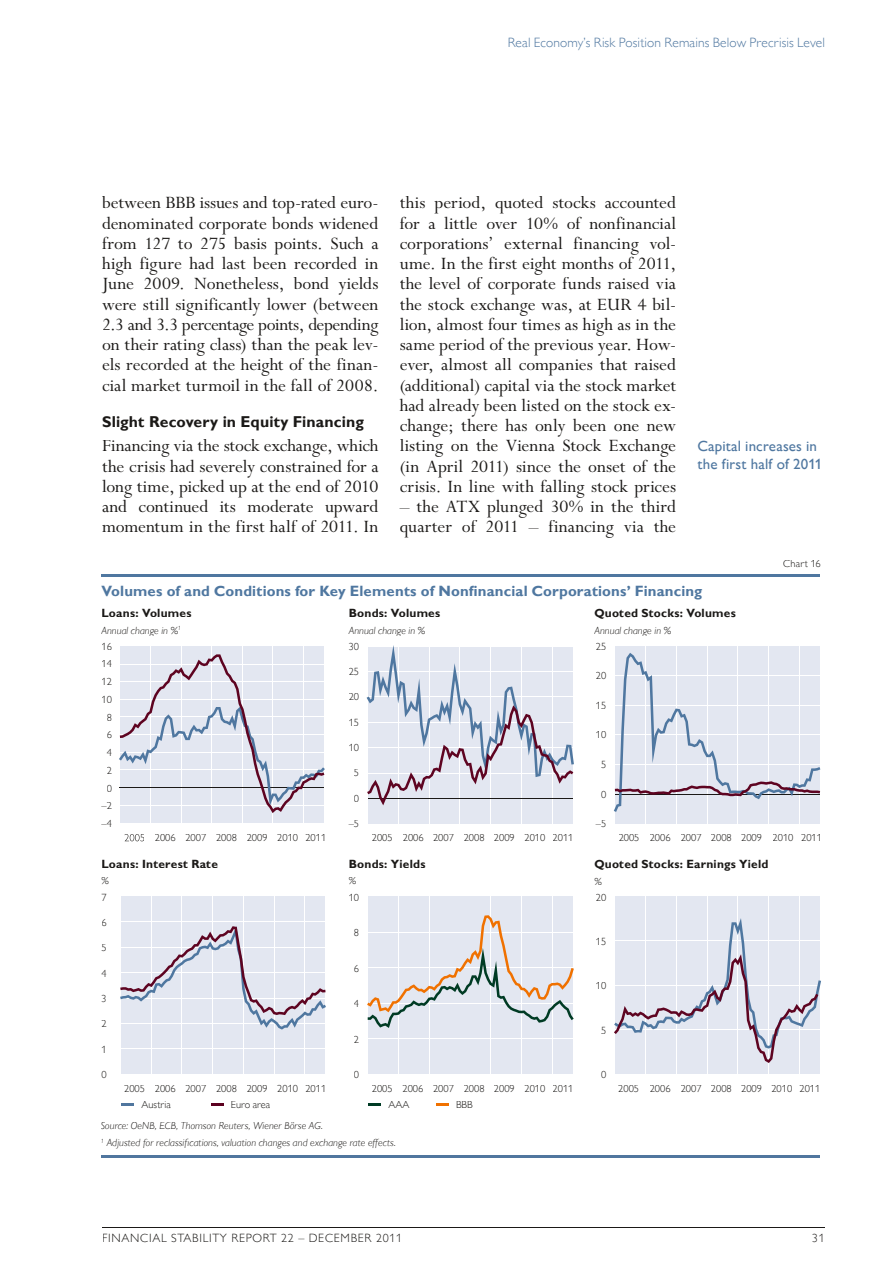
<style>
.page{position:relative;width:893px;height:1263px;background:#fff}
.page>*{position:absolute;margin:0;border:0;box-sizing:border-box;transform-origin:0 0}
.t1{font:19.5px/20.2px "Perpetua Std";color:#1b1917;text-align:justify}
.t2{font:700 15.75px "Gill Sans MT Pro";letter-spacing:.005em;color:#1b1917}
.t3{font:500 15px/18px "Gill Sans MT Pro";letter-spacing:.01em;color:#4f77a0}
.t4{font:700 14.85px "Gill Sans MT Pro";letter-spacing:.01em;color:#4f77a0}
.t5{font:300 13.5px "Gill Sans MT Pro";letter-spacing:.01em;color:#4f77a0}
.t6{font:700 12px "Gill Sans MT Pro";letter-spacing:.015em;color:#1b1917}
.t7{font:300 12px "Gill Sans MT Pro";letter-spacing:.06em;color:#1b1917}
.t8{font:300 10.5px/17.7px "Gill Sans MT Pro";color:#1b1917;text-align:center}
.t9{font:italic 300 10.5px/16.8px "Gill Sans MT Pro";letter-spacing:.01em;color:#1b1917}
</style>
<div class="page">
<hr style="left:102px;top:1227px;width:723px;height:1px;background:#1b1917">
<hr style="left:101px;top:574px;width:719px;height:3px;background:#4f77a0">
<hr style="left:102px;top:1155px;width:718px;height:2px;background:#50769e">
<svg style="left:121px;top:1103px;width:13px;height:3px"></svg>
<svg style="left:211px;top:1103px;width:12px;height:3px"></svg>
<svg style="left:369px;top:1103px;width:12px;height:3px"></svg>
<svg style="left:436px;top:1103px;width:13px;height:3px"></svg>
<div style="left:120px;top:646px;width:204px;height:177px;background:#e3e7f1"></div>
<hr style="left:303px;top:646px;width:1px;height:177px;background:#fff">
<hr style="left:272px;top:646px;width:1px;height:177px;background:#fff">
<hr style="left:242px;top:646px;width:1px;height:177px;background:#fff">
<hr style="left:211px;top:646px;width:1px;height:177px;background:#fff">
<hr style="left:181px;top:646px;width:1px;height:177px;background:#fff">
<hr style="left:150px;top:646px;width:1px;height:177px;background:#fff">
<hr style="left:120px;top:646px;width:1px;height:177px;background:#fff">
<svg style="left:119px;top:654px;width:206px;height:159px"></svg>
<svg style="left:125px;top:834px;width:19px;height:7px"></svg>
<div style="left:368px;top:646px;width:205px;height:178px;background:#e3e7f1"></div>
<hr style="left:552px;top:646px;width:1px;height:178px;background:#fff">
<hr style="left:521px;top:646px;width:1px;height:178px;background:#fff">
<hr style="left:490px;top:646px;width:1px;height:178px;background:#fff">
<hr style="left:459px;top:646px;width:1px;height:178px;background:#fff">
<hr style="left:429px;top:646px;width:1px;height:178px;background:#fff">
<hr style="left:398px;top:646px;width:1px;height:178px;background:#fff">
<svg style="left:367px;top:645px;width:207px;height:160px"></svg>
<div style="left:615px;top:646px;width:205px;height:178px;background:#e3e7f1"></div>
<hr style="left:799px;top:646px;width:1px;height:178px;background:#fff">
<hr style="left:768px;top:646px;width:1px;height:178px;background:#fff">
<hr style="left:737px;top:646px;width:1px;height:178px;background:#fff">
<hr style="left:707px;top:646px;width:1px;height:178px;background:#fff">
<hr style="left:676px;top:646px;width:1px;height:178px;background:#fff">
<hr style="left:645px;top:646px;width:1px;height:178px;background:#fff">
<svg style="left:614px;top:653px;width:206px;height:159px"></svg>
<div style="left:120px;top:897px;width:205px;height:177px;background:#e3e7f1"></div>
<hr style="left:120px;top:921px;width:205px;height:1px;background:#fff">
<hr style="left:120px;top:1048px;width:205px;height:1px;background:#fff">
<hr style="left:305px;top:897px;width:1px;height:177px;background:#fff">
<hr style="left:274px;top:897px;width:1px;height:177px;background:#fff">
<hr style="left:243px;top:897px;width:1px;height:177px;background:#fff">
<hr style="left:212px;top:897px;width:1px;height:177px;background:#fff">
<hr style="left:182px;top:897px;width:1px;height:177px;background:#fff">
<hr style="left:151px;top:897px;width:1px;height:177px;background:#fff">
<hr style="left:120px;top:897px;width:1px;height:177px;background:#fff">
<svg style="left:120px;top:926px;width:206px;height:103px"></svg>
<div style="left:368px;top:897px;width:205px;height:177px;background:#e3e7f1"></div>
<hr style="left:368px;top:1038px;width:205px;height:1px;background:#fff">
<hr style="left:552px;top:897px;width:1px;height:177px;background:#fff">
<hr style="left:521px;top:897px;width:1px;height:177px;background:#fff">
<hr style="left:490px;top:897px;width:1px;height:177px;background:#fff">
<hr style="left:429px;top:897px;width:1px;height:177px;background:#fff">
<hr style="left:398px;top:897px;width:1px;height:177px;background:#fff">
<svg style="left:367px;top:915px;width:207px;height:113px"></svg>
<div style="left:615px;top:897px;width:205px;height:177px;background:#e3e7f1"></div>
<hr style="left:799px;top:897px;width:1px;height:177px;background:#fff">
<hr style="left:768px;top:897px;width:1px;height:177px;background:#fff">
<hr style="left:737px;top:897px;width:1px;height:177px;background:#fff">
<hr style="left:707px;top:897px;width:1px;height:177px;background:#fff">
<hr style="left:676px;top:897px;width:1px;height:177px;background:#fff">
<hr style="left:645px;top:897px;width:1px;height:177px;background:#fff">
<svg style="left:614px;top:918px;width:207px;height:145px"></svg>
<p class="t5" style="left:508px;top:35px;width:319px">Real Economy’s Risk Position Remains Below Precrisis Level</p>
<p class="t1" style="left:102px;top:193px;width:278px">between BBB issues and top-rated euro&shy;denominated corporate bonds widened from 127 to 275 basis points. Such a high figure had last been recorded in June 2009. Nonetheless, bond yields were still significantly lower (between 2.3 and 3.3 percentage points, depending on their rating class) than the peak lev&shy;els recorded at the height of the finan&shy;cial market turmoil in the fall of 2008.</p>
<p class="t2" style="left:102px;top:412px;width:263px">Slight Recovery in Equity Financing</p>
<p class="t1" style="left:102px;top:436px;width:278px">Financing via the stock exchange, which the crisis had severely constrained for a long time, picked up at the end of 2010 and continued its moderate upward momentum in the first half of 2011. In</p>
<p class="t1" style="left:400px;top:193px;width:278px">this period, quoted stocks accounted for a little over 10% of nonfinancial corporations’ external financing vol&shy;ume. In the first eight months of 2011, the level of corporate funds raised via the stock exchange was, at EUR 4 bil&shy;lion, almost four times as high as in the same period of the previous year. How&shy;ever, almost all companies that raised (additional) capital via the stock market had already been listed on the stock ex&shy;change; there has only been one new listing on the Vienna Stock Exchange (in April 2011) since the onset of the crisis. In line with falling stock prices</p>
<p class="t1" style="left:400px;top:497px;width:278px">– the ATX plunged 30% in the third quarter of 2011 – financing via the</p>
<p class="t3" style="left:697px;top:437px;width:127px">Capital increases in the first half of 2011</p>
<p class="t8" style="left:783px;top:555px;width:39px">Chart 16</p>
<p class="t4" style="left:101px;top:581px;width:602px">Volumes of and Conditions for Key Elements of Nonfinancial Corporations’ Financing</p>
<p class="t6" style="left:101px;top:605px;width:92px">Loans: Volumes</p>
<p class="t8" style="left:101px;top:637px;width:12px">16<br>14<br>12<br>10<br>8<br>6<br>4<br>2<br>0 –2 –4</p>
<p class="t6" style="left:349px;top:605px;width:93px">Bonds: Volumes</p>
<p class="t8" style="left:349px;top:637px;width:12px">30</p>
<p class="t8" style="left:349px;top:662px;width:12px">25</p>
<p class="t8" style="left:349px;top:688px;width:12px">20</p>
<p class="t8" style="left:349px;top:713px;width:12px">15</p>
<p class="t8" style="left:349px;top:738px;width:12px">10</p>
<p class="t8" style="left:354px;top:764px;width:7px">5</p>
<p class="t8" style="left:354px;top:789px;width:7px">0</p>
<p class="t8" style="left:349px;top:814px;width:12px">–5</p>
<p class="t9" style="left:101px;top:621px;width:81px">Annual change in %<sup>1</sup></p>
<p class="t9" style="left:349px;top:621px;width:78px">Annual change in %</p>
<p class="t6" style="left:594px;top:605px;width:143px">Quoted Stocks: Volumes</p>
<p class="t8" style="left:596px;top:637px;width:12px">25</p>
<p class="t8" style="left:596px;top:667px;width:12px">20</p>
<p class="t8" style="left:596px;top:696px;width:12px">15</p>
<p class="t8" style="left:596px;top:726px;width:12px">10</p>
<p class="t8" style="left:601px;top:755px;width:7px">5</p>
<p class="t8" style="left:601px;top:785px;width:7px">0</p>
<p class="t8" style="left:596px;top:814px;width:12px">–5</p>
<p class="t9" style="left:594px;top:621px;width:78px">Annual change in %</p>
<p class="t8" style="left:155px;top:829px;width:173px">2006 2007 2008 2009 2010 2011</p>
<p class="t8" style="left:372px;top:829px;width:203px">2005 2006 2007 2008 2009 2010 2011</p>
<p class="t8" style="left:619px;top:829px;width:205px">2005 2006 2007 2008 2009 2010 2011</p>
<p class="t6" style="left:101px;top:856px;width:118px">Loans: Interest Rate</p>
<p class="t8" style="left:101px;top:888px;width:7px">7</p>
<p class="t8" style="left:101px;top:913px;width:7px">6</p>
<p class="t8" style="left:101px;top:939px;width:7px">5</p>
<p class="t8" style="left:101px;top:964px;width:7px">4</p>
<p class="t8" style="left:101px;top:989px;width:7px">3</p>
<p class="t8" style="left:101px;top:1015px;width:7px">2</p>
<p class="t8" style="left:101px;top:1040px;width:7px">1</p>
<p class="t8" style="left:101px;top:1065px;width:7px">0</p>
<p class="t8" style="left:124px;top:1080px;width:204px">2005 2006 2007 2008 2009 2010 2011</p>
<p class="t9" style="left:101px;top:872px;width:9px">%</p>
<p class="t6" style="left:349px;top:856px;width:78px">Bonds: Yields</p>
<p class="t8" style="left:349px;top:888px;width:12px">10</p>
<p class="t8" style="left:354px;top:923px;width:7px">8</p>
<p class="t8" style="left:354px;top:959px;width:7px">6</p>
<p class="t8" style="left:354px;top:994px;width:7px">4</p>
<p class="t8" style="left:354px;top:1030px;width:7px">2</p>
<p class="t8" style="left:354px;top:1065px;width:7px">0</p>
<p class="t9" style="left:349px;top:872px;width:9px">%</p>
<p class="t6" style="left:594px;top:856px;width:176px">Quoted Stocks: Earnings Yield</p>
<p class="t8" style="left:596px;top:888px;width:12px">20</p>
<p class="t8" style="left:596px;top:932px;width:12px">15</p>
<p class="t8" style="left:596px;top:977px;width:12px">10</p>
<p class="t8" style="left:601px;top:1021px;width:7px">5</p>
<p class="t8" style="left:601px;top:1065px;width:7px">0</p>
<p class="t9" style="left:594px;top:872px;width:9px">%</p>
<p class="t8" style="left:372px;top:1080px;width:203px">2005 2006 2007 2008 2009 2010 2011</p>
<p class="t8" style="left:618px;top:1080px;width:204px">2005 2006 2007 2008 2009 2010 2011</p>
<p class="t8" style="left:141px;top:1096px;width:31px">Austria</p>
<p class="t8" style="left:231px;top:1096px;width:41px">Euro area</p>
<p class="t8" style="left:388px;top:1096px;width:22px">AAA</p>
<p class="t8" style="left:456px;top:1096px;width:18px">BBB</p>
<p class="t9" style="left:101px;top:1117px;width:297px">Source: OeNB, ECB, Thomson Reuters, Wiener Börse AG.<br><sup>1</sup> Adjusted for reclassifications, valuation changes and exchange rate effects.</p>
<p class="t7" style="left:102px;top:1231px;width:302px">FINANCIAL STABILITY REPORT 22 – DECEMBER 2011</p>
<p class="t7" style="left:812px;top:1231px;width:14px">31</p>
</div>
